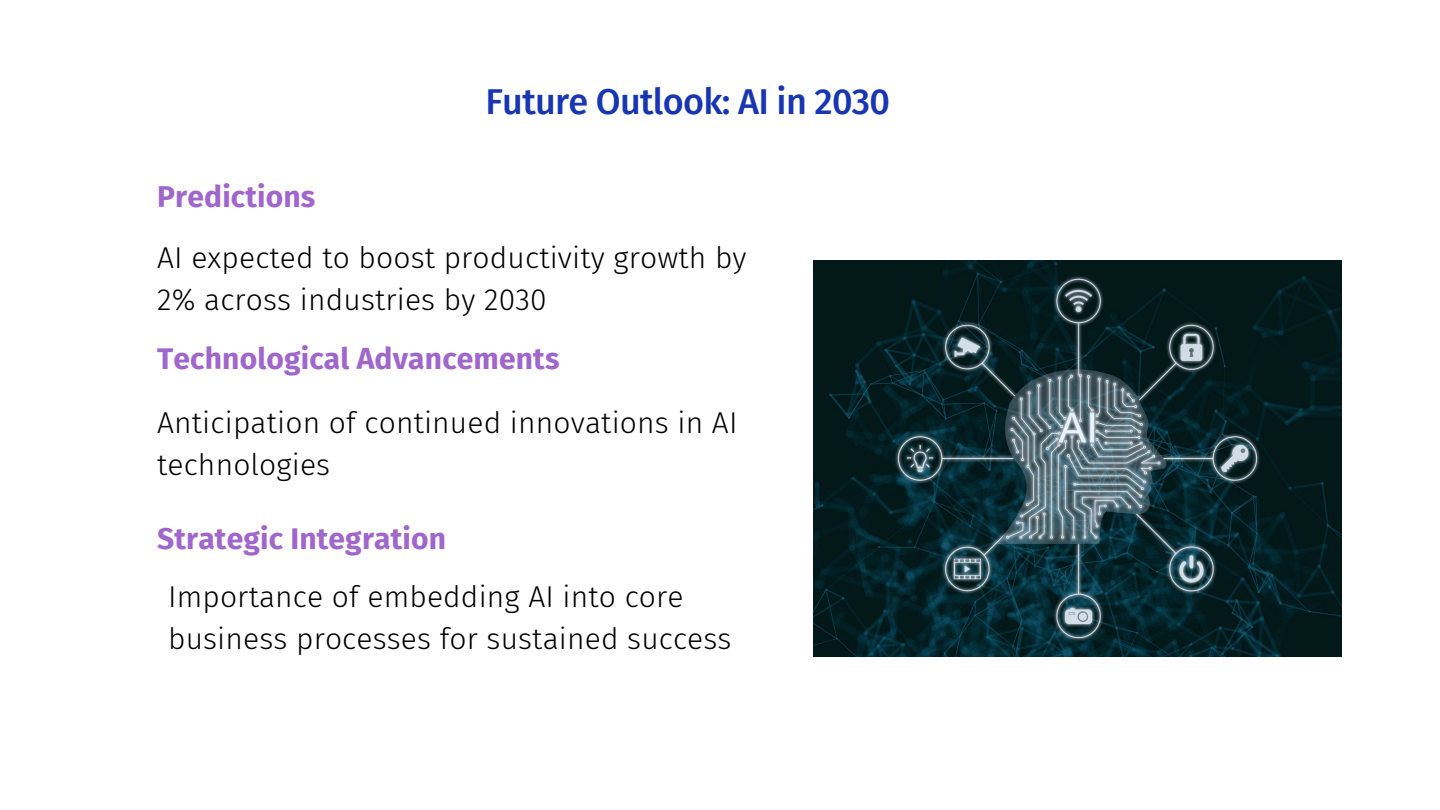
<style>
.page{position:relative;width:1440px;height:810px;background:#fff}
.page>*{position:absolute;margin:0;border:0;box-sizing:border-box;transform-origin:0 0}
.t1{font:500 36px "Fira Sans";letter-spacing:-.02em;color:#1836b2}
.t2{font:300 30px/42px "Fira Sans";letter-spacing:.005em;color:#000}
.t3{font:700 30px "Fira Sans";letter-spacing:.005em;color:#a066cb}
</style>
<div class="page">
<img style="left:814px;top:260px;width:528px;height:396px">
<p class="t3" style="left:157px;top:179px;width:160px">Predictions</p>
<h2 class="t1" style="left:485px;top:80px;width:406px">Future Outlook: AI in 2030</h2>
<h2 class="t2" style="left:157px;top:237px;width:591px">AI expected to boost productivity growth by<br>2% across industries by 2030</h2>
<h2 class="t3" style="left:157px;top:341px;width:404px">Technological Advancements</h2>
<p class="t2" style="left:157px;top:402px;width:582px">Anticipation of continued innovations in AI technologies</p>
<p class="t3" style="left:157px;top:521px;width:290px">Strategic Integration</p>
<p class="t2" style="left:168px;top:576px;width:565px">Importance of embedding AI into core business processes for sustained success</p>
</div>
